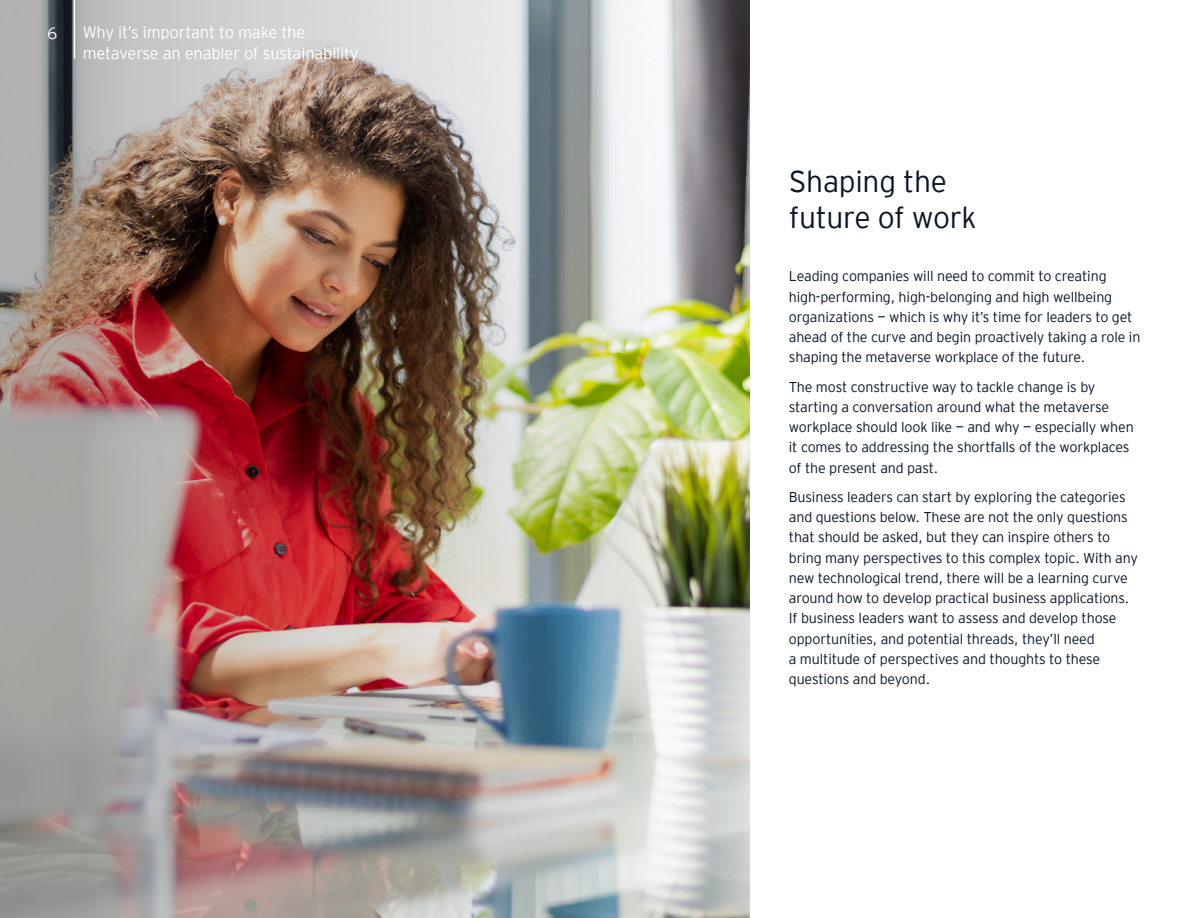
<style>
.page{position:relative;width:1188px;height:918px;background:#fff}
.page>*{position:absolute;margin:0;border:0;box-sizing:border-box;transform-origin:0 0}
.t1{font:300 30px/36px "EY Interstate";letter-spacing:-.01em;color:#0a1627}
.t2{font:300 16.5px/21px "EY Interstate";letter-spacing:-.01em;color:#fff}
.t3{font:300 14.25px/20.2px "EY Interstate";letter-spacing:-.01em;color:#0a1627}
</style>
<div class="page">
<img style="left:0;top:0;width:750px;height:918px">
<hr style="left:74px;top:0;width:1px;height:59px;background:#fff">
<p class="t2" style="left:47px;top:22px;width:12px">6</p>
<p class="t2" style="left:83px;top:20px;width:277px">Why it’s important to make the metaverse an enabler of sustainability</p>
<h1 class="t1" style="left:789px;top:162px;width:189px">Shaping the future of work</h1>
<p class="t3" style="left:789px;top:265px;width:353px">Leading companies will need to commit to creating high-performing, high-belonging and high wellbeing organizations — which is why it’s time for leaders to get ahead of the curve and begin proactively taking a role in shaping the metaverse workplace of the future.</p>
<p class="t3" style="left:789px;top:376px;width:346px">The most constructive way to tackle change is by starting a conversation around what the metaverse workplace should look like — and why — especially when it comes to addressing the shortfalls of the workplaces of the present and past.</p>
<p class="t3" style="left:789px;top:486px;width:351px">Business leaders can start by exploring the categories and questions below. These are not the only questions that should be asked, but they can inspire others to bring many perspectives to this complex topic. With any new technological trend, there will be a learning curve around how to develop practical business applications.<br>If business leaders want to assess and develop those opportunities, and potential threads, they’ll need<br>a multitude of perspectives and thoughts to these questions and beyond.</p>
</div>
